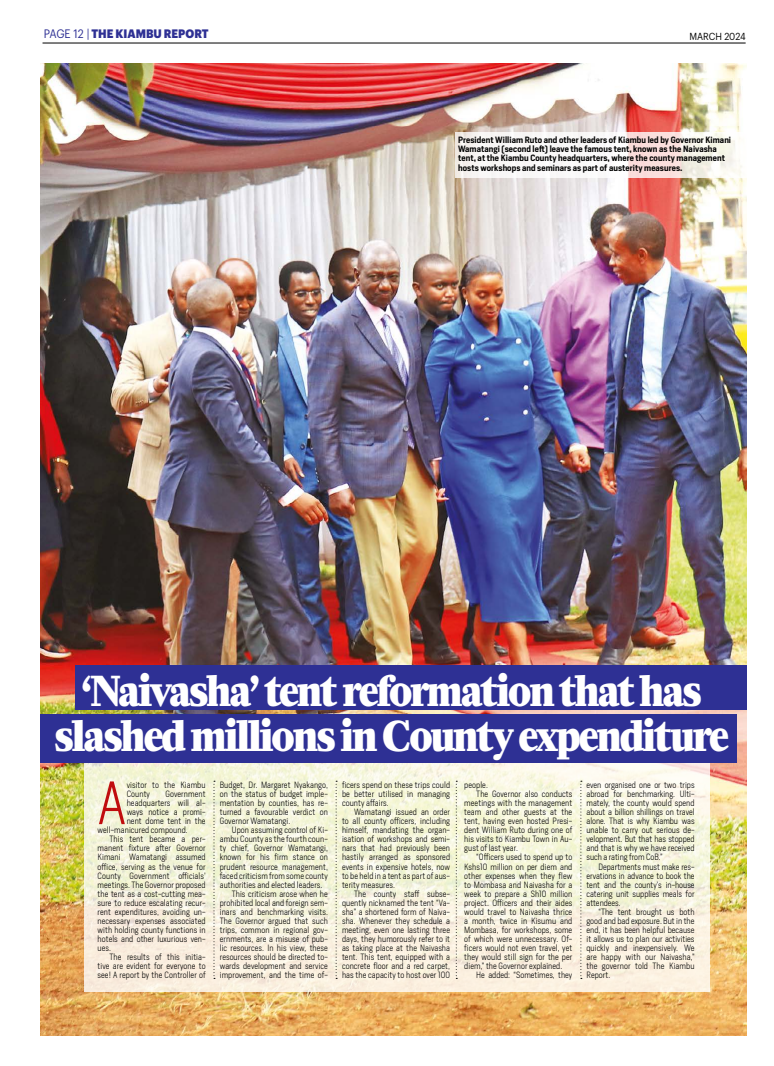
<style>
.page{position:relative;width:774px;height:1066px;background:#fff}
.page>*{position:absolute;margin:0;border:0;box-sizing:border-box;transform-origin:0 0}
.t1{font:300 56.9px "Heron Sans";color:#c00d0e;scale:.94 1}
.t2{font:900 42px/45px "Zocalo Banner";letter-spacing:-.04em;color:#fff;text-align:center;scale:.9 1}
.t3{font:900 12px "Graphik";color:#2e3094;scale:.9 1}
.t4{font:10px "Graphik";color:#000;scale:.9 1}
.t5{font:300 8.5px/9.1px "Heron Sans";letter-spacing:.01em;color:#000;text-align:justify;scale:.94 1}
.t6{font:600 8.5px/9.1px "Heron Sans";letter-spacing:.01em;color:#000}
.t7{font:300 8.5px/9.1px "Heron Sans";letter-spacing:.01em;color:#000;text-align:justify;scale:.95 1}
.s1{font-weight:400}
</style>
<div class="page">
<hr style="left:43px;top:43px;width:703px;height:1px;background:#000">
<img style="left:40px;top:63px;width:706px;height:972px">
<svg style="left:84px;top:763px;width:626px;height:228px;background:#f6f3de"></svg>
<svg style="left:456px;top:132px;width:290px;height:45px;fill:#f9f7f5"></svg>
<svg style="left:213px;top:780px;width:2px;height:198px"></svg>
<svg style="left:336px;top:780px;width:1px;height:198px"></svg>
<svg style="left:456px;top:780px;width:1px;height:198px"></svg>
<svg style="left:580px;top:780px;width:2px;height:198px"></svg>
<div style="left:75px;top:665px;width:671px;height:44px;background:#2e3094"></div>
<div style="left:41px;top:714px;width:696px;height:48px;background:#2e3094"></div>
<h3 class="t3" style="left:44px;top:24px;width:185px"><span class="s1">PAGE 12 |</span> THE KIAMBU REPORT</h3>
<p class="t4" style="left:689px;top:29px;width:64px">MARCH 2024</p>
<p class="t6" style="left:458px;top:135px;width:274px">President William Ruto and other leaders of Kiambu led by Governor Kimani Wamatangi (second left) leave the famous tent, known as the Naivasha tent, at the Kiambu County headquarters, where the county management hosts workshops and seminars as part of austerity measures.</p>
<h2 class="t2" style="left:54px;top:668px;width:751px">‘Naivasha’ tent reformation that has slashed millions in County expenditure</h2>
<h1 class="t1" style="left:98px;top:767px;width:32px">A</h1>
<p class="t5" style="left:127px;top:779px;width:85px">visitor to the Kiambu<br>County</p>
<p class="t5" style="left:166px;top:788px;width:44px">Government</p>
<p class="t5" style="left:127px;top:797px;width:85px">headquarters will al-</p>
<p class="t5" style="left:127px;top:807px;width:85px">ways notice a promi-</p>
<p class="t5" style="left:127px;top:816px;width:85px">nent dome tent in the</p>
<p class="t5" style="left:98px;top:825px;width:98px">well-manicured compound.</p>
<p class="t5" style="left:110px;top:834px;width:104px">This tent became a per-</p>
<p class="t5" style="left:98px;top:843px;width:116px">manent fixture after Governor</p>
<p class="t5" style="left:98px;top:852px;width:116px">Kimani Wamatangi assumed</p>
<p class="t5" style="left:98px;top:861px;width:116px">office, serving as the venue for</p>
<p class="t5" style="left:98px;top:870px;width:117px">County Government officials’</p>
<p class="t5" style="left:98px;top:879px;width:116px">meetings. The Governor proposed</p>
<p class="t5" style="left:98px;top:888px;width:116px">the tent as a cost-cutting mea-</p>
<p class="t5" style="left:98px;top:897px;width:116px">sure to reduce escalating recur-</p>
<p class="t5" style="left:98px;top:906px;width:116px">rent expenditures, avoiding un-</p>
<p class="t5" style="left:98px;top:915px;width:116px">necessary expenses associated</p>
<p class="t5" style="left:98px;top:924px;width:116px">with holding county functions in</p>
<p class="t5" style="left:98px;top:934px;width:116px">hotels and other luxurious ven-</p>
<p class="t5" style="left:98px;top:943px;width:16px">ues.</p>
<p class="t5" style="left:110px;top:952px;width:104px">The results of this initia-</p>
<p class="t5" style="left:98px;top:961px;width:116px">tive are evident for everyone to</p>
<p class="t5" style="left:98px;top:970px;width:116px">see! A report by the Controller of</p>
<p class="t5" style="left:220px;top:779px;width:117px">Budget, Dr. Margaret Nyakango, on the status of budget imple&shy;mentation by counties, has re&shy;turned a favourable verdict on Governor Wamatangi.</p>
<p class="t5" style="left:232px;top:825px;width:104px">Upon assuming control of Ki-</p>
<p class="t5" style="left:220px;top:834px;width:116px">ambu County as the fourth coun-</p>
<p class="t5" style="left:220px;top:843px;width:117px">ty chief, Governor Wamatangi,</p>
<p class="t5" style="left:220px;top:852px;width:116px">known for his firm stance on</p>
<p class="t5" style="left:220px;top:861px;width:117px">prudent resource management,</p>
<p class="t5" style="left:220px;top:870px;width:116px">faced criticism from some county</p>
<p class="t5" style="left:220px;top:879px;width:111px">authorities and elected leaders.</p>
<p class="t5" style="left:232px;top:888px;width:104px">This criticism arose when he</p>
<p class="t5" style="left:220px;top:897px;width:116px">prohibited local and foreign sem-</p>
<p class="t5" style="left:220px;top:906px;width:117px">inars and benchmarking visits.</p>
<p class="t5" style="left:220px;top:915px;width:116px">The Governor argued that such</p>
<p class="t5" style="left:220px;top:924px;width:116px">trips, common in regional gov-</p>
<p class="t5" style="left:220px;top:934px;width:116px">ernments, are a misuse of pub-</p>
<p class="t5" style="left:220px;top:943px;width:116px">lic resources. In his view, these</p>
<p class="t5" style="left:220px;top:952px;width:116px">resources should be directed to-</p>
<p class="t5" style="left:220px;top:961px;width:116px">wards development and service</p>
<p class="t5" style="left:220px;top:970px;width:116px">improvement, and the time of-</p>
<p class="t5" style="left:342px;top:779px;width:116px">ficers spend on these trips could be better utilised in managing county affairs.</p>
<p class="t5" style="left:342px;top:807px;width:116px;text-indent:12px">Wamatangi issued an order to all county officers, including himself, mandating the organ&shy;isation of workshops and semi&shy;nars that had previously been hastily arranged as sponsored events in expensive hotels, now to be held in a tent as part of aus&shy;terity measures.</p>
<p class="t5" style="left:342px;top:888px;width:117px;text-indent:12px">The county staff subse&shy;quently nicknamed the tent “Va&shy;sha” a shortened form of Naiva&shy;sha. Whenever they schedule a meeting, even one lasting three days, they humorously refer to it as taking place at the Naivasha tent. This tent, equipped with a concrete floor and a red carpet, has the capacity to host over 100</p>
<p class="t5" style="left:464px;top:779px;width:27px">people.</p>
<p class="t5" style="left:476px;top:788px;width:104px">The Governor also conducts</p>
<p class="t5" style="left:464px;top:797px;width:116px">meetings with the management</p>
<p class="t5" style="left:464px;top:807px;width:116px">team and other guests at the</p>
<p class="t5" style="left:464px;top:816px;width:116px">tent, having even hosted Presi-</p>
<p class="t5" style="left:464px;top:825px;width:116px">dent William Ruto during one of</p>
<p class="t5" style="left:464px;top:834px;width:116px">his visits to Kiambu Town in Au-</p>
<p class="t5" style="left:464px;top:843px;width:59px">gust of last year.</p>
<p class="t5" style="left:476px;top:852px;width:104px">“Officers used to spend up to</p>
<p class="t5" style="left:464px;top:861px;width:116px">Kshs10 million on per diem and</p>
<p class="t5" style="left:464px;top:870px;width:116px">other expenses when they flew</p>
<p class="t5" style="left:464px;top:879px;width:116px">to Mombasa and Naivasha for a</p>
<p class="t5" style="left:464px;top:888px;width:116px">week to prepare a Sh10 million</p>
<p class="t5" style="left:464px;top:897px;width:116px">project. Officers and their aides</p>
<p class="t5" style="left:464px;top:906px;width:116px">would travel to Naivasha thrice</p>
<p class="t5" style="left:464px;top:915px;width:116px">a month, twice in Kisumu and</p>
<p class="t5" style="left:464px;top:924px;width:116px">Mombasa, for workshops, some</p>
<p class="t5" style="left:464px;top:934px;width:116px">of which were unnecessary. Of-</p>
<p class="t5" style="left:464px;top:943px;width:116px">ficers would not even travel, yet</p>
<p class="t5" style="left:464px;top:952px;width:116px">they would still sign for the per</p>
<p class="t5" style="left:464px;top:961px;width:106px">diem,” the Governor explained.</p>
<p class="t5" style="left:476px;top:970px;width:104px">He added: “Sometimes, they</p>
<p class="t5" style="left:586px;top:779px;width:116px">even organised one or two trips abroad for benchmarking. Ulti&shy;mately, the county would spend about a billion shillings on travel alone. That is why Kiambu was unable to carry out serious de&shy;velopment. But that has stopped and that is why we have received such a rating from CoB.”</p>
<p class="t5" style="left:586px;top:861px;width:116px;text-indent:12px">Departments must make res&shy;ervations in advance to book the tent and the county’s in-house catering unit supplies meals for attendees.</p>
<p class="t7" style="left:586px;top:906px;width:115px;text-indent:12px">“The tent brought us both good and bad exposure. But in the end, it has been helpful because it allows us to plan our activities quickly and inexpensively. We are happy with our Naivasha,” the governor told The Kiambu Report.</p>
</div>
